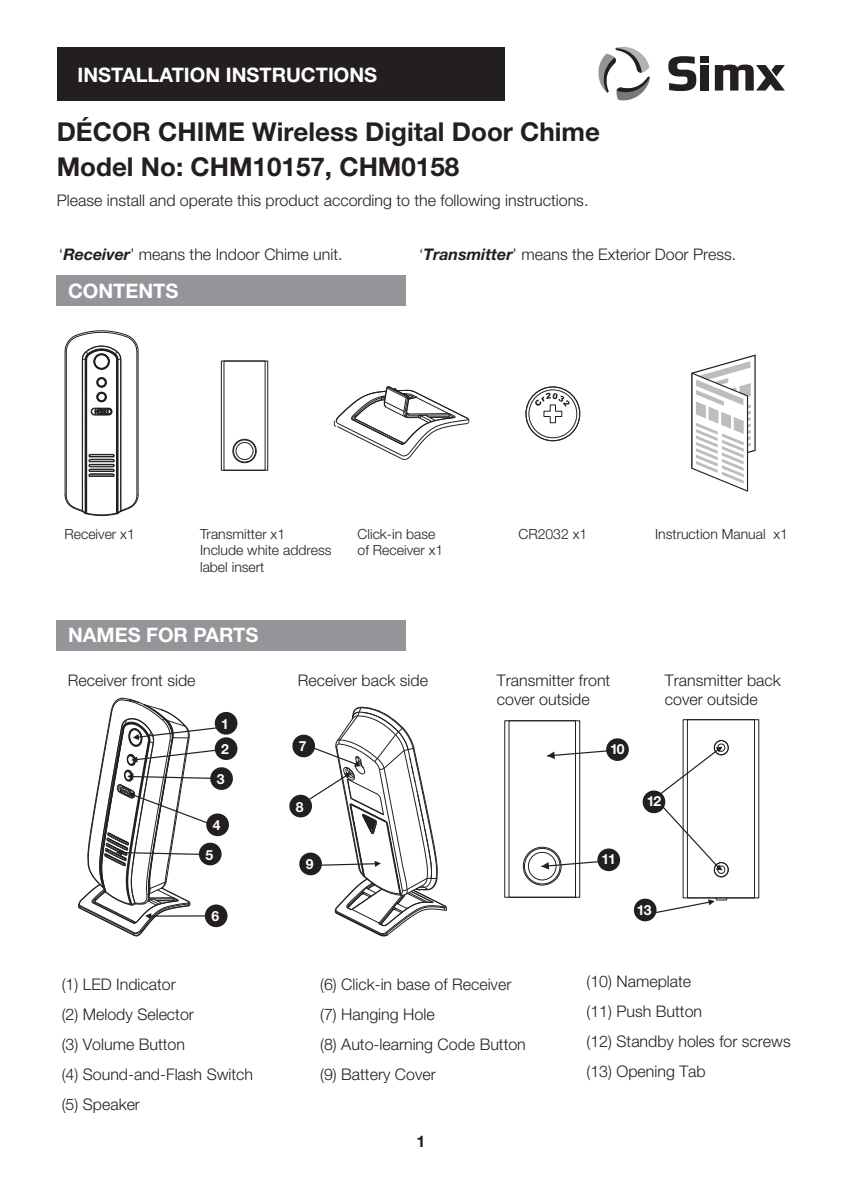
<style>
.page{position:relative;width:842px;height:1191px;background:#fff}
.page>*{position:absolute;margin:0;border:0;box-sizing:border-box;transform-origin:0 0}
.t1{font:700 26px/35.2px "Helvetica Neue";color:#231f20}
.t2{font:700 20px "Helvetica Neue";color:#fff}
.t3{font:300 16px/30px "Helvetica Neue";color:#231f20}
.t4{font:700 16px "Helvetica Neue";color:#231f20}
.t5{font:300 14px/16.8px "Helvetica Neue";color:#231f20}
.t6{font:700 14px "Helvetica Neue";letter-spacing:-.08em;color:#fff}
.s1{font-weight:700;font-style:italic}
</style>
<div class="page">
<div style="left:56px;top:275px;width:350px;height:30px;background:#939598"></div>
<div style="left:56px;top:621px;width:350px;height:30px;background:#939598"></div>
<svg style="left:64px;top:330px;width:75px;height:186px"></svg>
<svg style="left:334px;top:386px;width:135px;height:74px"></svg>
<div style="left:526px;top:387px;width:54px;height:54px;border:1px solid #231f20;border-radius:50%"></div>
<div style="left:529px;top:389px;width:48px;height:49px;border:1px solid #231f20;border-radius:50%"></div>
<svg style="left:535px;top:393px;width:34px;height:30px"></svg>
<div style="left:221px;top:361px;width:47px;height:109px;border:1px solid #231f20"></div>
<div style="left:233px;top:439px;width:24px;height:24px;border:1px solid #231f20;border-radius:50%"></div>
<div style="left:233px;top:440px;width:23px;height:22px;border:1px solid #231f20;border-radius:50%"></div>
<div style="left:236px;top:442px;width:17px;height:18px;border:1px solid #231f20;border-radius:50%"></div>
<svg style="left:691px;top:354px;width:65px;height:138px"></svg>
<div style="left:57px;top:47px;width:448px;height:53px;background:#231f20"></div>
<svg style="left:659px;top:746px;width:63px;height:49px"></svg>
<svg style="left:659px;top:802px;width:63px;height:68px"></svg>
<svg style="left:78px;top:697px;width:142px;height:239px"></svg>
<svg style="left:306px;top:706px;width:141px;height:230px"></svg>
<div style="left:714px;top:740px;width:14px;height:15px;border:1px solid #231f20;border-radius:50%"></div>
<div style="left:717px;top:743px;width:8px;height:8px;border:1px solid #231f20;border-radius:50%"></div>
<div style="left:714px;top:862px;width:14px;height:15px;border:1px solid #231f20;border-radius:50%"></div>
<div style="left:717px;top:865px;width:8px;height:8px;border:1px solid #231f20;border-radius:50%"></div>
<div style="left:687px;top:719px;width:68px;height:179px;border:1px solid #231f20"></div>
<div style="left:634px;top:898px;width:22px;height:23px;background:#231f20;border-radius:50%"></div>
<div style="left:643px;top:790px;width:22px;height:23px;background:#231f20;border-radius:50%"></div>
<div style="left:597px;top:848px;width:23px;height:23px;background:#231f20;border-radius:50%"></div>
<div style="left:606px;top:738px;width:23px;height:23px;background:#231f20;border-radius:50%"></div>
<div style="left:299px;top:852px;width:23px;height:23px;background:#231f20;border-radius:50%"></div>
<div style="left:289px;top:794px;width:23px;height:23px;background:#231f20;border-radius:50%"></div>
<div style="left:292px;top:734px;width:23px;height:23px;background:#231f20;border-radius:50%"></div>
<div style="left:205px;top:904px;width:23px;height:23px;background:#231f20;border-radius:50%"></div>
<div style="left:199px;top:842px;width:23px;height:23px;background:#231f20;border-radius:50%"></div>
<div style="left:206px;top:813px;width:23px;height:23px;background:#231f20;border-radius:50%"></div>
<div style="left:210px;top:767px;width:23px;height:23px;background:#231f20;border-radius:50%"></div>
<div style="left:215px;top:737px;width:22px;height:23px;background:#231f20;border-radius:50%"></div>
<div style="left:215px;top:712px;width:22px;height:22px;background:#231f20;border-radius:50%"></div>
<svg style="left:668px;top:56px;width:28px;height:35px"></svg>
<div style="left:701px;top:65px;width:8px;height:26px;background:#231f20"></div>
<div style="left:701px;top:56px;width:8px;height:7px;background:#231f20"></div>
<svg style="left:715px;top:65px;width:70px;height:26px"></svg>
<svg style="left:598px;top:47px;width:52px;height:53px"></svg>
<svg style="left:650px;top:897px;width:77px;height:18px"></svg>
<svg style="left:541px;top:860px;width:61px;height:9px"></svg>
<svg style="left:547px;top:749px;width:63px;height:10px"></svg>
<div style="left:504px;top:720px;width:76px;height:177px;border:1px solid #231f20"></div>
<div style="left:509px;top:720px;width:67px;height:177px;border:1px solid #231f20"></div>
<div style="left:523px;top:847px;width:38px;height:38px;border:1px solid #231f20;border-radius:50%"></div>
<div style="left:524px;top:848px;width:36px;height:36px;border:1px solid #231f20;border-radius:50%"></div>
<div style="left:528px;top:852px;width:28px;height:28px;border:1px solid #231f20;border-radius:50%"></div>
<p class="t2" style="left:78px;top:62px;width:301px">INSTALLATION INSTRUCTIONS</p>
<h1 class="t1" style="left:57px;top:113px;width:545px">DÉCOR CHIME Wireless Digital Door Chime<br>Model No: CHM10157, CHM0158</h1>
<p class="t3" style="left:57px;top:185px;width:533px">Please install and operate this product according to the following instructions.</p>
<p class="t3" style="left:59px;top:238px;width:285px">‘<span class="s1">Receiver</span>’ means the Indoor Chime unit.</p>
<p class="t3" style="left:419px;top:238px;width:319px">‘<span class="s1">Transmitter</span>’ means the Exterior Door Press.</p>
<p class="t2" style="left:68px;top:278px;width:112px">CONTENTS</p>
<p class="t5" style="left:64px;top:525px;width:72px">Receiver x1</p>
<p class="t5" style="left:518px;top:525px;width:70px">CR2032 x1</p>
<p class="t5" style="left:655px;top:525px;width:134px">Instruction Manual x1</p>
<p class="t5" style="left:358px;top:525px;width:87px">Click-in base of Receiver x1</p>
<p class="t5" style="left:200px;top:525px;width:133px">Transmitter x1<br>Include white address label insert</p>
<p class="t2" style="left:68px;top:622px;width:192px">NAMES FOR PARTS</p>
<p class="t3" style="left:68px;top:665px;width:129px">Receiver front side</p>
<p class="t3" style="left:298px;top:665px;width:132px">Receiver back side</p>
<p class="t3" style="left:497px;top:670px;width:115px;line-height:19.2px">Transmitter front cover outside</p>
<p class="t3" style="left:665px;top:670px;width:117px;line-height:19.2px">Transmitter back cover outside</p>
<p class="t6" style="left:221px;top:715px;width:9px">1</p>
<p class="t6" style="left:221px;top:740px;width:9px">2</p>
<p class="t6" style="left:217px;top:770px;width:9px">3</p>
<p class="t6" style="left:213px;top:816px;width:9px">4</p>
<p class="t6" style="left:205px;top:846px;width:9px">5</p>
<p class="t6" style="left:211px;top:907px;width:9px">6</p>
<p class="t6" style="left:299px;top:738px;width:9px">7</p>
<p class="t6" style="left:296px;top:798px;width:9px">8</p>
<p class="t6" style="left:306px;top:855px;width:9px">9</p>
<p class="t6" style="left:610px;top:740px;width:16px">10</p>
<p class="t6" style="left:647px;top:792px;width:16px">12</p>
<p class="t6" style="left:601px;top:850px;width:16px">11</p>
<p class="t6" style="left:637px;top:901px;width:16px">13</p>
<p class="t3" style="left:62px;top:969px;width:193px">(1) LED Indicator<br>(2) Melody Selector<br>(3) Volume Button<br>(4) Sound-and-Flash Switch (5) Speaker</p>
<p class="t3" style="left:320px;top:969px;width:207px">(6) Click-in base of Receiver (7) Hanging Hole<br>(8) Auto-learning Code Button (9) Battery Cover</p>
<p class="t3" style="left:587px;top:966px;width:206px">(10) Nameplate<br>(11) Push Button<br>(12) Standby holes for screws (13) Opening Tab</p>
<p class="t4" style="left:416px;top:1131px;width:10px">1</p>
</div>
